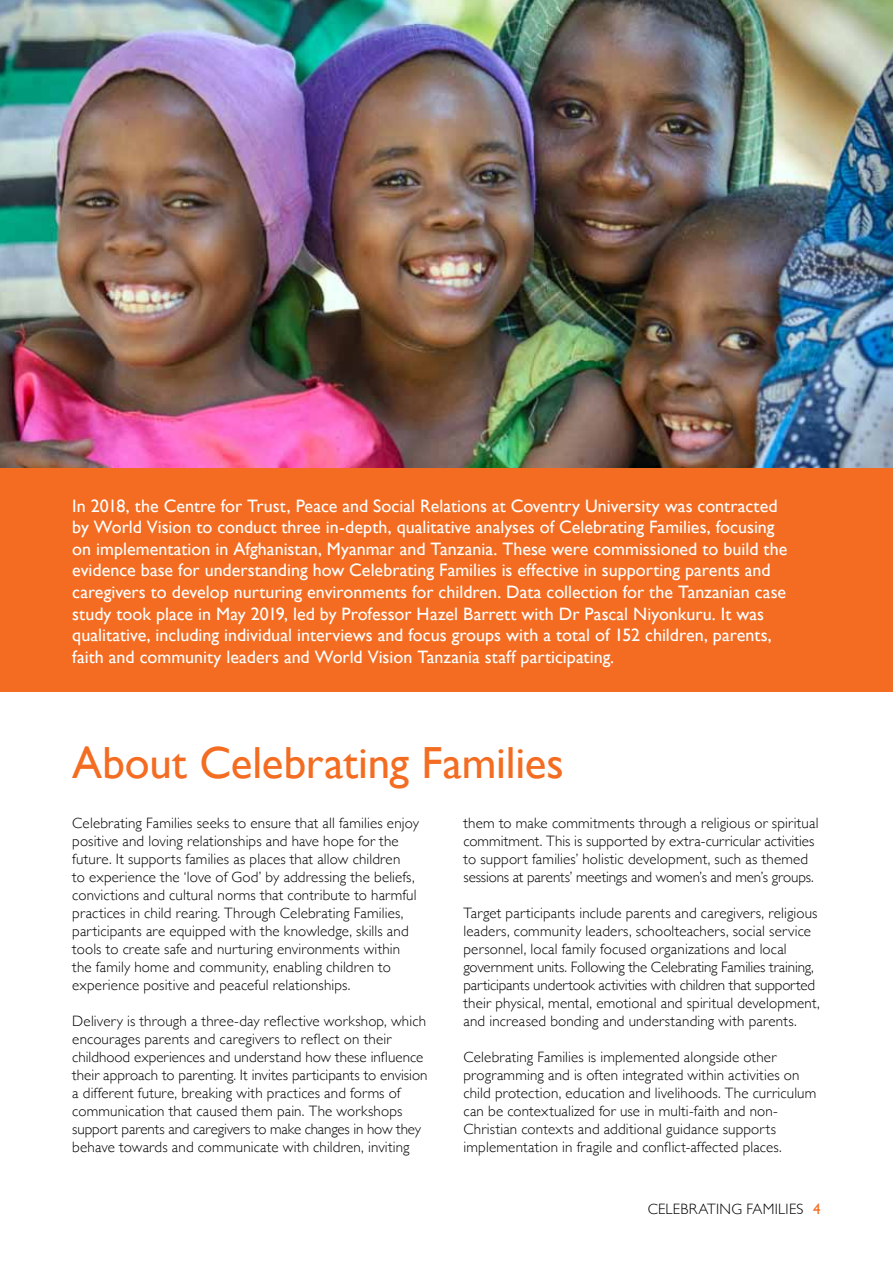
<style>
.page{position:relative;width:893px;height:1263px;background:#fff}
.page>*{position:absolute;margin:0;border:0;box-sizing:border-box;transform-origin:0 0}
.t1{font:45px "Gill Sans";letter-spacing:-.005em;color:#f36c21}
.t2{font:18px/21.6px "Gill Sans";color:#fff}
.t3{font:300 15px/18px "Gill Sans";letter-spacing:.01em;color:#000}
.s1{font-weight:400;color:#f36c21}
</style>
<div class="page">
<img style="left:0;top:0;width:893px;height:468px">
<div style="left:0;top:468px;width:893px;height:223px;background:#f36c21"></div>
<p class="t2" style="left:72px;top:494px;width:716px">In 2018, the Centre for Trust, Peace and Social Relations at Coventry University was contracted by World Vision to conduct three in-depth, qualitative analyses of Celebrating Families, focusing on implementation in Afghanistan, Myanmar and Tanzania. These were commissioned to build the evidence base for understanding how Celebrating Families is effective in supporting parents and caregivers to develop nurturing environments for children. Data collection for the Tanzanian case study took place in May 2019, led by Professor Hazel Barrett with Dr Pascal Niyonkuru. It was qualitative, including individual interviews and focus groups with a total of 152 children, parents, faith and community leaders and World Vision Tanzania staff participating.</p>
<h1 class="t1" style="left:72px;top:737px;width:493px">About Celebrating Families</h1>
<p class="t3" style="left:72px;top:813px;width:348px">Celebrating Families seeks to ensure that all families enjoy positive and loving relationships and have hope for the future. It supports families as places that allow children<br>to experience the ‘love of God’ by addressing the beliefs, convictions and cultural norms that contribute to harmful practices in child rearing. Through Celebrating Families, participants are equipped with the knowledge, skills and tools to create safe and nurturing environments within the family home and community, enabling children to experience positive and peaceful relationships.</p>
<p class="t3" style="left:72px;top:1011px;width:357px">Delivery is through a three-day reflective workshop, which encourages parents and caregivers to reflect on their childhood experiences and understand how these influence their approach to parenting. It invites participants to envision a different future, breaking with practices and forms of communication that caused them pain. The workshops support parents and caregivers to make changes in how they behave towards and communicate with children, inviting</p>
<p class="t3" style="left:463px;top:813px;width:357px">them to make commitments through a religious or spiritual commitment. This is supported by extra-curricular activities to support families’ holistic development, such as themed sessions at parents’ meetings and women’s and men’s groups.</p>
<p class="t3" style="left:463px;top:903px;width:358px">Target participants include parents and caregivers, religious leaders, community leaders, schoolteachers, social service personnel, local family focused organizations and local government units. Following the Celebrating Families training, participants undertook activities with children that supported their physical, mental, emotional and spiritual development, and increased bonding and understanding with parents.</p>
<p class="t3" style="left:463px;top:1047px;width:354px">Celebrating Families is implemented alongside other programming and is often integrated within activities on child protection, education and livelihoods. The curriculum can be contextualized for use in multi-faith and non-Christian contexts and additional guidance supports implementation in fragile and conflict-affected places.</p>
<p class="t3" style="left:648px;top:1199px;width:175px">CELEBRATING FAMILIES <span class="s1">4</span></p>
</div>
